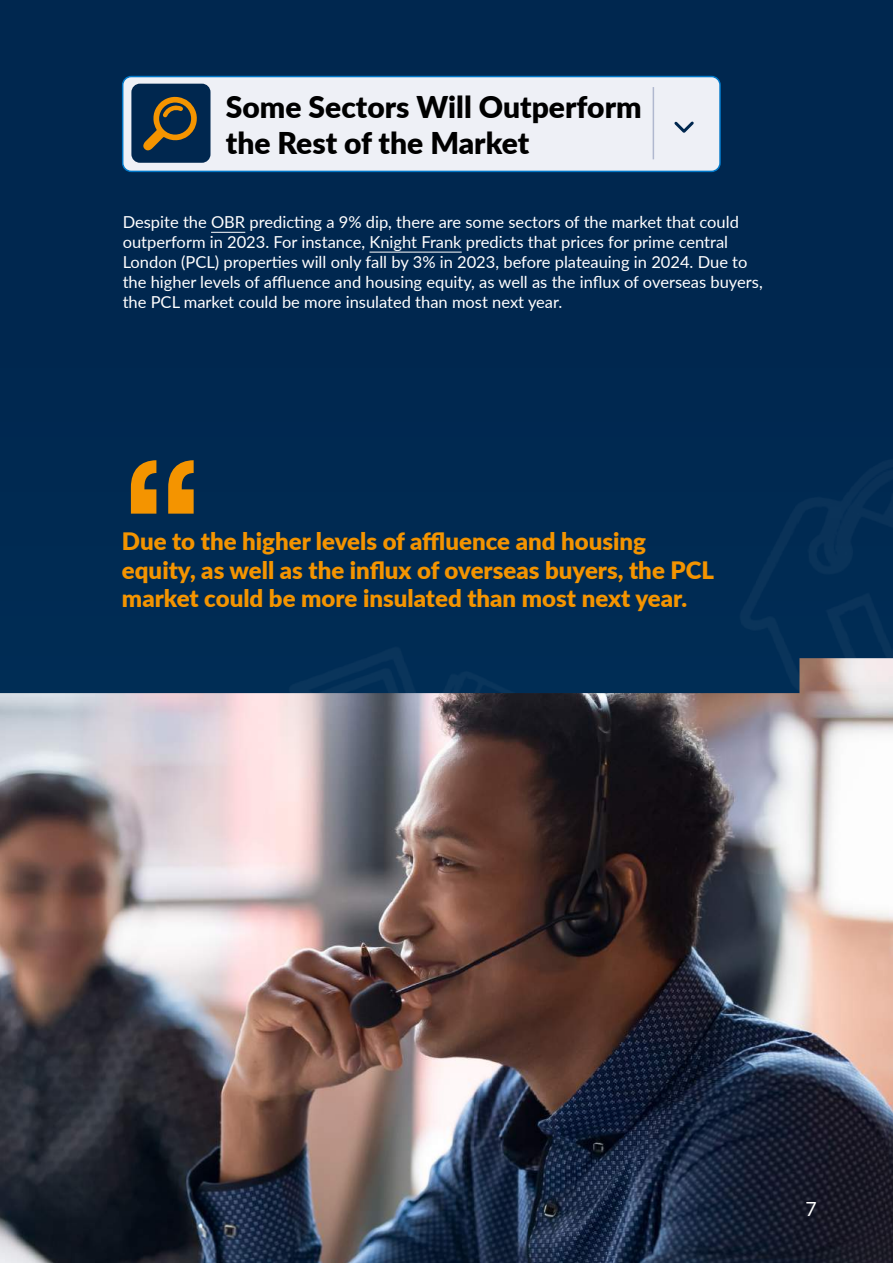
<style>
.page{position:relative;width:893px;height:1263px;background:#fff}
.page>*{position:absolute;margin:0;border:0;box-sizing:border-box;transform-origin:0 0}
.t1{font:700 199.5px "Grantha Sangam MN";color:#f49400}
.t2{font:900 30px/36px "Lato";color:#000}
.t3{font:900 24px/28.8px "Lato";color:#f49400}
.t4{font:19.5px "Lato";color:#fff}
.t5{font:16.5px/19.8px "Lato";color:#fff}
</style>
<div class="page">
<div style="left:1px;top:2px;width:891px;height:656px;background:#00274f"></div>
<hr style="left:211px;top:232px;width:34px;height:1px;background:#fff">
<hr style="left:369px;top:252px;width:93px;height:1px;background:#fff">
<div style="left:123px;top:77px;width:597px;height:94px;background:#eef0f6;border-radius:9px"></div>
<div style="left:122px;top:76px;width:599px;height:96px;border:2px solid #0077c8;border-radius:9px"></div>
<svg style="left:674px;top:121px;width:20px;height:12px"></svg>
<div style="left:131px;top:84px;width:79px;height:79px;background:#00274f;border-radius:9px"></div>
<svg style="left:143px;top:96px;width:54px;height:54px"></svg>
<img style="left:0;top:658px;width:893px;height:605px">
<hr style="left:653px;top:87px;width:1px;height:72px;background:#b0b8cf">
<h2 class="t2" style="left:226px;top:87px;width:417px">Some Sectors Will Outperform the Rest of the Market</h2>
<p class="t5" style="left:123px;top:212px;width:642px">Despite the OBR predicting a 9% dip, there are some sectors of the market that could outperform in 2023. For instance, Knight Frank predicts that prices for prime central London (PCL) properties will only fall by 3% in 2023, before plateauing in 2024. Due to the higher levels of affluence and housing equity, as well as the influx of overseas buyers, the PCL market could be more insulated than most next year.</p>
<h1 class="t1" style="left:122px;top:413px;width:82px">“</h1>
<h3 class="t3" style="left:122px;top:525px;width:594px">Due to the higher levels of affluence and housing equity, as well as the influx of overseas buyers, the PCL market could be more insulated than most next year.</h3>
<p class="t4" style="left:806px;top:1195px;width:13px">7</p>
</div>
